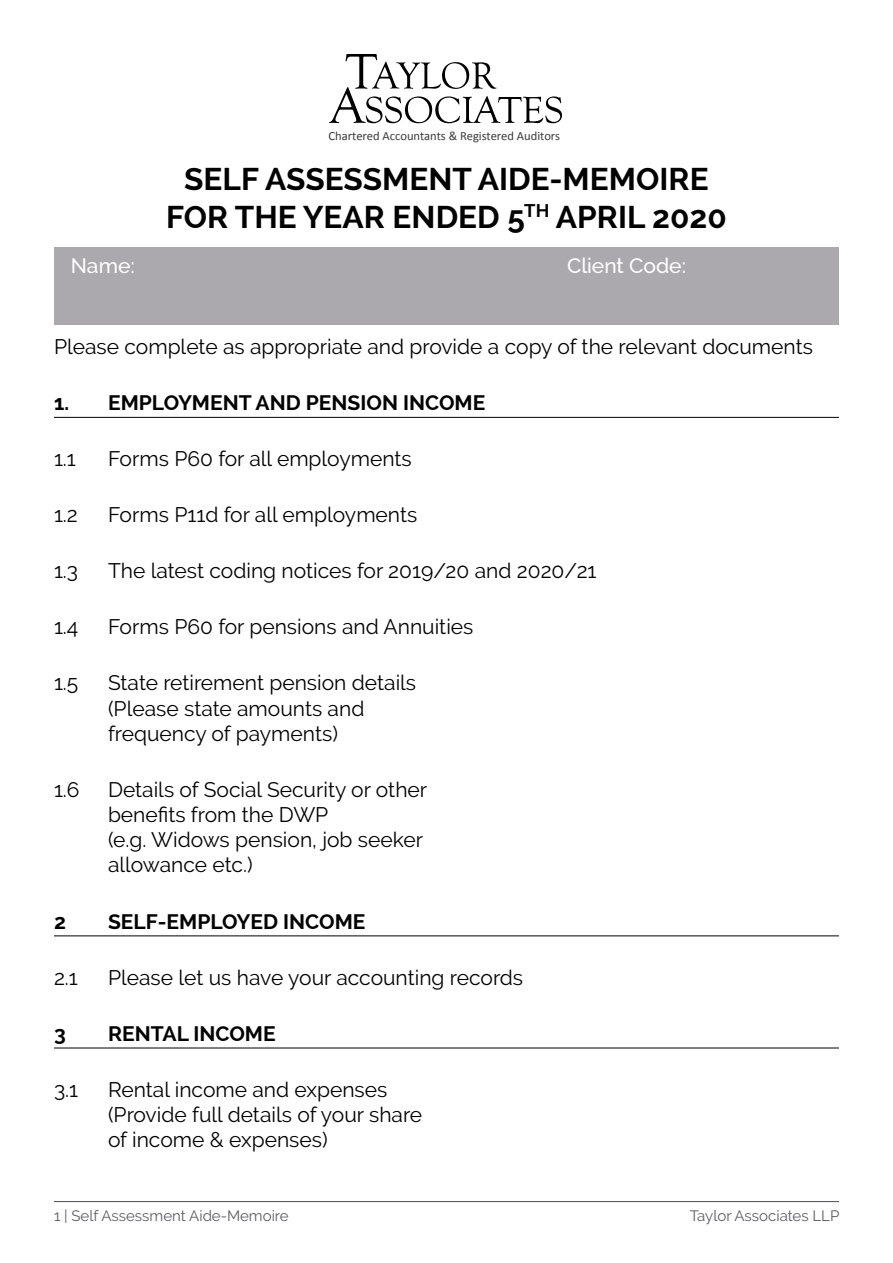
<style>
.page{position:relative;width:893px;height:1263px;background:#fff}
.page>*{position:absolute;margin:0;border:0;box-sizing:border-box;transform-origin:0 0}
.t1{font:700 31.5px/37.8px "Raleway";color:#020203;text-align:center}
.t2{font:21px/25.2px "Raleway";color:#020203}
.t3{font:700 21px "Raleway";color:#020203}
.t4{font:500 21px "Raleway";color:#fff}
.t5{font:15px "Raleway";color:#5d5d62}
.t6{font:12.6px "Calibri";color:#3b3b3a}
</style>
<div class="page">
<div style="left:54px;top:247px;width:785px;height:78px;background:#aca9ae"></div>
<hr style="left:54px;top:1201px;width:785px;height:1px;background:#5d5d62">
<svg style="left:329px;top:54px;width:233px;height:69px"></svg>
<hr style="left:54px;top:417px;width:785px;height:1px;background:#020203">
<hr style="left:54px;top:1047px;width:785px;height:1px;background:#020203">
<hr style="left:54px;top:935px;width:785px;height:1px;background:#020203">
<p class="t6" style="left:329px;top:127px;width:233px">Chartered Accountants &amp; Registered Auditors</p>
<h1 class="t1" style="left:166px;top:160px;width:562px">SELF ASSESSMENT AIDE-MEMOIRE<br>FOR THE YEAR ENDED 5<sup>TH</sup> APRIL 2020</h1>
<p class="t4" style="left:71px;top:254px;width:66px">Name:</p>
<p class="t4" style="left:567px;top:254px;width:121px">Client Code:</p>
<p class="t2" style="left:54px;top:333px;width:760px">Please complete as appropriate and provide a copy of the relevant documents</p>
<p class="t3" style="left:54px;top:391px;width:433px">1. EMPLOYMENT AND PENSION INCOME</p>
<p class="t2" style="left:54px;top:446px;width:23px">1.1</p>
<p class="t2" style="left:108px;top:446px;width:305px">Forms P60 for all employments</p>
<p class="t2" style="left:54px;top:502px;width:25px">1.2</p>
<p class="t2" style="left:108px;top:502px;width:311px">Forms P11d for all employments</p>
<p class="t2" style="left:54px;top:558px;width:26px">1.3</p>
<p class="t2" style="left:108px;top:558px;width:490px">The latest coding notices for 2019/20 and 2020/21</p>
<p class="t2" style="left:54px;top:614px;width:26px">1.4</p>
<p class="t2" style="left:108px;top:614px;width:367px">Forms P60 for pensions and Annuities</p>
<p class="t2" style="left:54px;top:670px;width:26px">1.5</p>
<p class="t2" style="left:108px;top:670px;width:310px">State retirement pension details (Please state amounts and frequency of payments)</p>
<p class="t2" style="left:54px;top:777px;width:27px">1.6</p>
<p class="t2" style="left:108px;top:777px;width:321px">Details of Social Security or other benefits from the DWP<br>(e.g. Widows pension, job seeker allowance etc.)</p>
<p class="t3" style="left:54px;top:909px;width:13px">2</p>
<p class="t3" style="left:108px;top:909px;width:259px">SELF-EMPLOYED INCOME</p>
<p class="t2" style="left:54px;top:965px;width:25px">2.1</p>
<p class="t2" style="left:108px;top:965px;width:417px">Please let us have your accounting records</p>
<p class="t3" style="left:54px;top:1021px;width:13px">3</p>
<p class="t3" style="left:108px;top:1021px;width:169px">RENTAL INCOME</p>
<p class="t2" style="left:54px;top:1077px;width:26px">3.1</p>
<p class="t2" style="left:108px;top:1077px;width:316px">Rental income and expenses (Provide full details of your share of income &amp; expenses)</p>
<p class="t5" style="left:54px;top:1207px;width:236px">1 | Self Assessment Aide-Memoire</p>
<p class="t5" style="left:690px;top:1207px;width:151px">Taylor Associates LLP</p>
</div>
